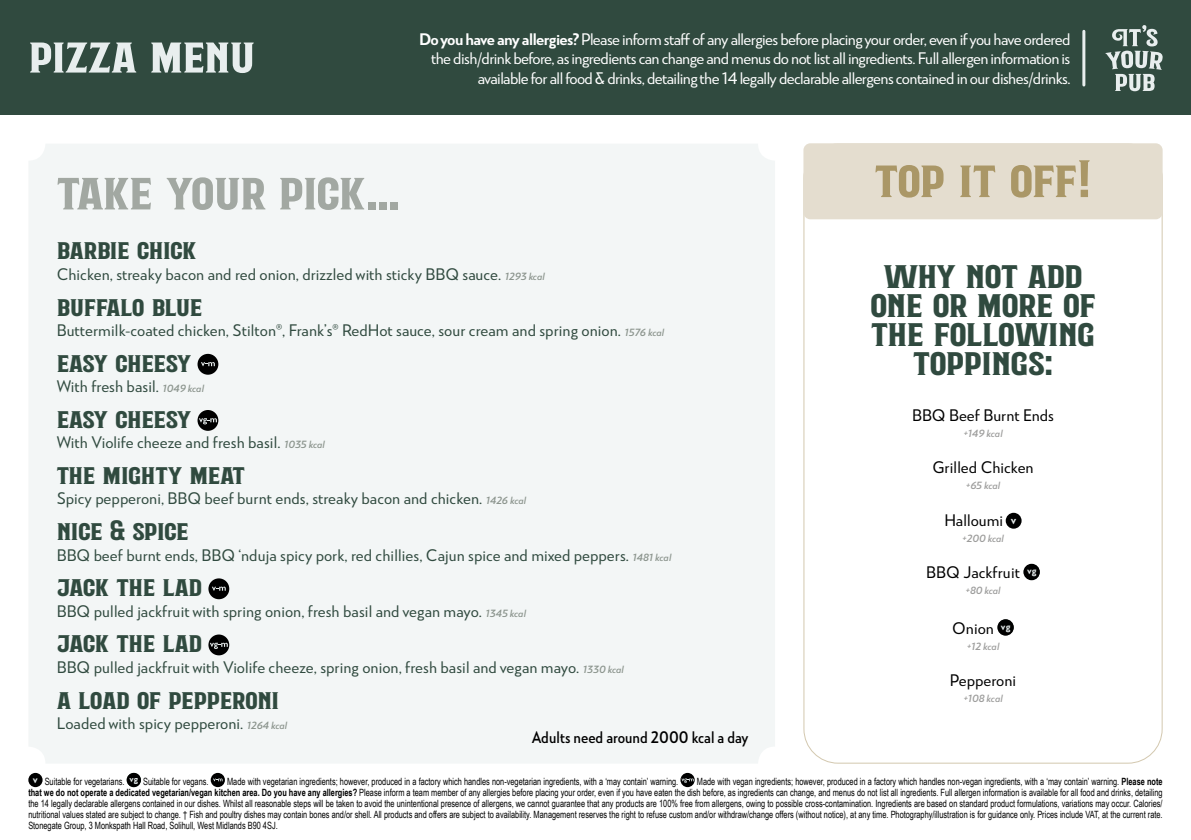
<style>
.page{position:relative;width:1191px;height:840px;background:#fff}
.page>*{position:absolute;margin:0;border:0;box-sizing:border-box;transform-origin:0 0}
.t1{font:52.6px "Clovet";letter-spacing:-.02em;color:#a2a8a2}
.t2{font:52.6px "Clovet";letter-spacing:-.02em;color:#aa9767}
.t3{font:50px "Clovet";letter-spacing:-.02em;color:#e8eeee}
.t4{font:38px/29.2px "Clovet";letter-spacing:-.02em;color:#304a3f;text-align:center}
.t5{font:28px "Clovet";letter-spacing:-.02em;color:#304a3f}
.t6{font:500 16px "RNS Miles";color:#304a3f}
.t7{font:500 16px/19.2px "RNS Miles";letter-spacing:-.04em;color:#fff;text-align:right}
.t8{font:500 16px "RNS Miles";color:#000}
.t9{font:700 16px "RNS Miles";color:#000;scale:.9 1}
.t10{font:10px/11px "Arial Narrow";color:#000;text-align:justify;scale:.9 1}
.t11{font:italic 700 10px "RNS Miles";color:#9d9d9c}
.s1{font-weight:800}
.s2{font-weight:700;font-style:italic;font-size:10px;color:#8c958e}
.s3{font-weight:800;font-size:11.8px;color:#e8eeee}
.s4{font-weight:700}
</style>
<div class="page">
<div style="left:28px;top:143px;width:747px;height:620px;background:#f3f6f6;border-radius:17px"></div>
<div style="left:0;top:0;width:1191px;height:115px;background:#304a3f"></div>
<svg style="left:1105px;top:25px;width:58px;height:66px"></svg>
<hr style="left:1082px;top:31px;width:3px;height:54px;background:#e8eeee">
<div style="left:197px;top:353px;width:21px;height:21px;background:#000;border-radius:50%"></div>
<svg style="left:201px;top:362px;width:14px;height:4px"></svg>
<div style="left:197px;top:410px;width:21px;height:20px;background:#000;border-radius:50%"></div>
<svg style="left:199px;top:418px;width:18px;height:6px"></svg>
<div style="left:208px;top:578px;width:21px;height:21px;background:#000;border-radius:50%"></div>
<svg style="left:212px;top:586px;width:14px;height:4px"></svg>
<div style="left:208px;top:634px;width:21px;height:21px;background:#000;border-radius:50%"></div>
<svg style="left:210px;top:642px;width:18px;height:6px"></svg>
<div style="left:803px;top:143px;width:359px;height:76px;background:#e4ddcf;border-radius:7px"></div>
<div style="left:1005px;top:512px;width:16px;height:16px;background:#000;border-radius:50%"></div>
<div style="left:1023px;top:563px;width:16px;height:17px;background:#000;border-radius:50%"></div>
<div style="left:997px;top:619px;width:16px;height:16px;background:#000;border-radius:50%"></div>
<div style="left:28px;top:772px;width:15px;height:14px;background:#000;border-radius:50%"></div>
<div style="left:127px;top:772px;width:14px;height:14px;background:#000;border-radius:50%"></div>
<svg style="left:211px;top:772px;width:14px;height:14px"></svg>
<svg style="left:213px;top:778px;width:9px;height:3px"></svg>
<svg style="left:680px;top:772px;width:14px;height:14px"></svg>
<svg style="left:681px;top:778px;width:12px;height:4px"></svg>
<h2 class="t3" style="left:28px;top:31px;width:228px">PIZZA MENU</h2>
<p class="t7" style="left:419px;top:30px;width:653px"><span class="s1">Do you have any allergies?</span> Please inform staff of any allergies before placing your order, even if you have ordered the dish/drink before, as ingredients can change and menus do not list all ingredients. Full allergen information is available for all food &amp; drinks, detailing the 14 legally declarable allergens contained in our dishes/drinks.</p>
<h1 class="t1" style="left:57px;top:166px;width:344px">TAKE YOUR PICK...</h1>
<h3 class="t5" style="left:57px;top:236px;width:142px">BARBIE CHICK</h3>
<h3 class="t6" style="left:57px;top:263px;width:489px">Chicken, streaky bacon and red onion, drizzled with sticky BBQ sauce. <span class="s2">1293 kcal</span></h3>
<h3 class="t5" style="left:57px;top:292px;width:147px">BUFFALO BLUE</h3>
<h3 class="t6" style="left:57px;top:319px;width:609px">Buttermilk-coated chicken, Stilton®, Frank’s® RedHot sauce, sour cream and spring onion. <span class="s2">1576 kcal</span></h3>
<h3 class="t5" style="left:57px;top:348px;width:136px">EASY CHEESY</h3>
<h3 class="t6" style="left:57px;top:376px;width:149px">With fresh basil. <span class="s2">1049 kcal</span></h3>
<h3 class="t5" style="left:57px;top:404px;width:136px">EASY CHEESY</h3>
<h3 class="t6" style="left:57px;top:432px;width:270px">With Violife cheeze and fresh basil. <span class="s2">1035 kcal</span></h3>
<h3 class="t5" style="left:57px;top:460px;width:190px">THE MIGHTY MEAT</h3>
<h3 class="t6" style="left:57px;top:488px;width:471px">Spicy pepperoni, BBQ beef burnt ends, streaky bacon and chicken. <span class="s2">1426 kcal</span></h3>
<h3 class="t5" style="left:57px;top:516px;width:134px">NICE &amp; SPICE</h3>
<h3 class="t6" style="left:57px;top:544px;width:616px">BBQ beef burnt ends, BBQ ‘nduja spicy pork, red chillies, Cajun spice and mixed peppers. <span class="s2">1481 kcal</span></h3>
<h3 class="t5" style="left:57px;top:572px;width:147px">JACK THE LAD</h3>
<h3 class="t6" style="left:57px;top:600px;width:471px">BBQ pulled jackfruit with spring onion, fresh basil and vegan mayo. <span class="s2">1345 kcal</span></h3>
<h3 class="t5" style="left:57px;top:629px;width:147px">JACK THE LAD</h3>
<h3 class="t6" style="left:57px;top:656px;width:568px">BBQ pulled jackfruit with Violife cheeze, spring onion, fresh basil and vegan mayo. <span class="s2">1330 kcal</span></h3>
<h3 class="t5" style="left:57px;top:685px;width:224px">A LOAD OF PEPPERONI</h3>
<h3 class="t6" style="left:57px;top:712px;width:232px">Loaded with spicy pepperoni. <span class="s2">1264 kcal</span></h3>
<h3 class="t9" style="left:532px;top:726px;width:242px">Adults need around 2000 kcal a day</h3>
<h1 class="t2" style="left:874px;top:153px;width:218px">TOP IT OFF!</h1>
<h3 class="t4" style="left:870px;top:261px;width:227px">WHY NOT ADD<br>ONE OR MORE OF<br>THE FOLLOWING<br>TOPPINGS:</h3>
<h3 class="t8" style="left:912px;top:404px;width:143px">BBQ Beef Burnt Ends</h3>
<p class="t11" style="left:963px;top:426px;width:41px">+149 kcal</p>
<h3 class="t8" style="left:932px;top:456px;width:103px">Grilled Chicken</h3>
<p class="t11" style="left:965px;top:478px;width:36px">+65 kcal</p>
<h3 class="t8" style="left:944px;top:509px;width:73px">Halloumi <span class="s3">v</span></h3>
<p class="t11" style="left:962px;top:531px;width:43px">+200 kcal</p>
<h3 class="t8" style="left:926px;top:561px;width:112px">BBQ Jackfruit <sup>vg</sup></h3>
<p class="t11" style="left:965px;top:583px;width:37px">+80 kcal</p>
<h3 class="t8" style="left:952px;top:617px;width:60px">Onion <sup>vg</sup></h3>
<p class="t11" style="left:966px;top:639px;width:34px">+12 kcal</p>
<h3 class="t8" style="left:950px;top:669px;width:68px">Pepperoni</h3>
<p class="t11" style="left:963px;top:691px;width:41px">+108 kcal</p>
<p class="t10" style="left:28px;top:775px;width:1261px;text-indent:668px">Made with vegan ingredients; however, produced in a factory which handles non-vegan ingredients, with a ‘may contain’ warning. <span class="s4">Please note that we do not operate a dedicated vegetarian/vegan kitchen area. Do you have any allergies?</span> Please inform a team member of any allergies before placing your order, even if you have eaten the dish before, as ingredients can change, and menus do not list all ingredients. Full allergen information is available for all food and drinks, detailing the 14 legally declarable allergens contained in our dishes. Whilst all reasonable steps will be taken to avoid the unintentional presence of allergens, we cannot guarantee that any products are 100% free from allergens, owing to possible cross-contamination. Ingredients are based on standard product formulations, variations may occur. Calories/ nutritional values stated are subject to change. † Fish and poultry dishes may contain bones and/or shell. All products and offers are subject to availability. Management reserves the right to refuse custom and/or withdraw/change offers (without notice), at any time. Photography/illustration is for guidance only. Prices include VAT, at the current rate.<br>Stonegate Group, 3 Monkspath Hall Road, Solihull, West Midlands B90 4SJ.</p>
<p class="t10" style="left:33px;top:775px;width:197px"><sup>v</sup> Suitable for vegetarians. <sup>vg</sup> Suitable for vegans.</p>
<p class="t10" style="left:227px;top:775px;width:503px">Made with vegetarian ingredients; however, produced in a factory which handles non-vegetarian ingredients, with a ‘may contain’ warning.</p>
</div>
